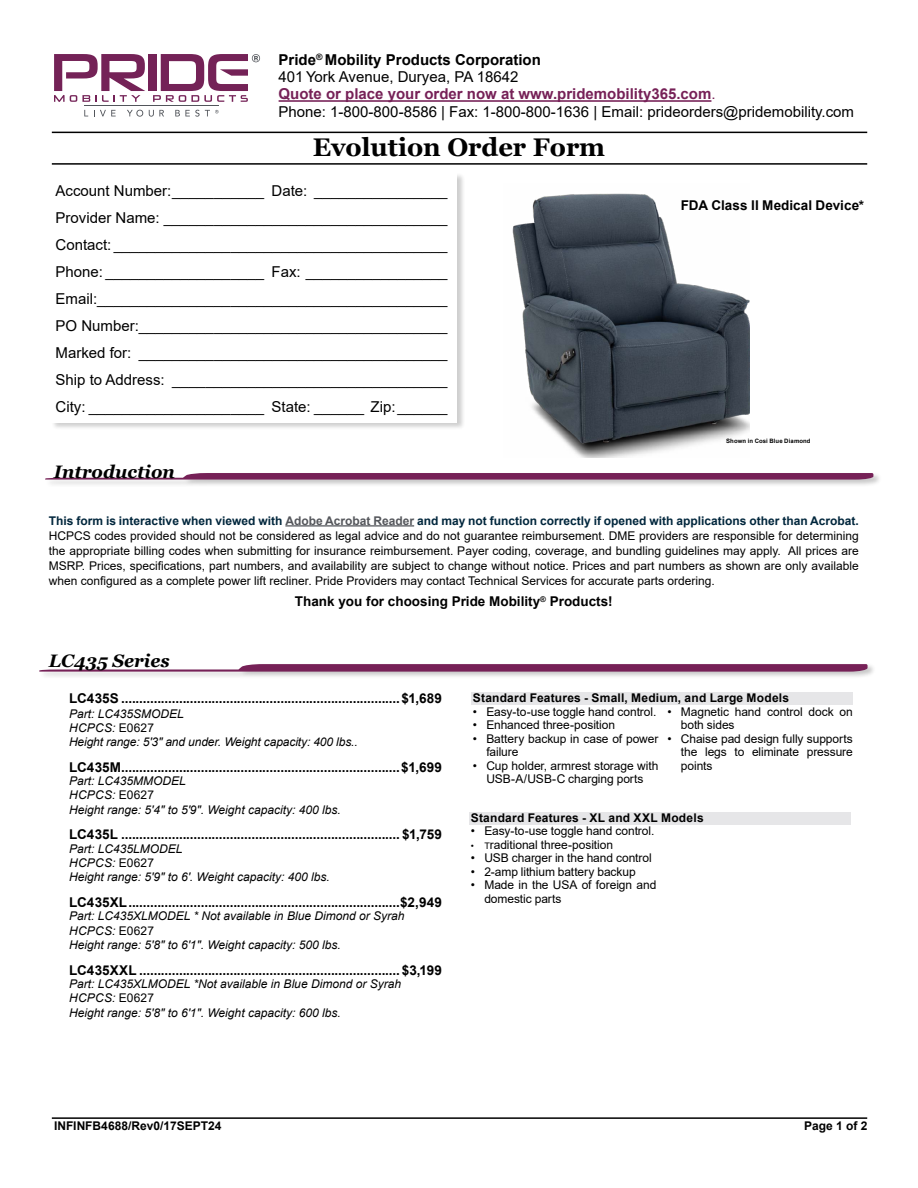
<style>
.page{position:relative;width:918px;height:1188px;background:#fff}
.page>*{position:absolute;margin:0;border:0;box-sizing:border-box;transform-origin:0 0}
.t1{font:700 25.5px "Georgia";color:#000}
.t2{font:italic 700 18px "Georgia";color:#000}
.t3{font:15px/27px "Arial";color:#000;text-align:justify}
.t4{font:700 13.5px "Arial";color:#000}
.t5{font:12px/13.5px "Arial";letter-spacing:-.005em;color:#000}
.t6{font:italic 12px/14.2px "Arial";color:#000}
.t7{font:700 12px "Arial";letter-spacing:.015em;color:#000}
.t8{font:700 6px "Arial";letter-spacing:.015em;color:#000}
.s1{font-weight:700}
.s2{font-weight:700;color:#762157}
.s3{color:#762157}
.s4{font-weight:700;color:#00263c}
.s5{font-weight:700;color:#54565b}
.s6{font-style:normal}
.s7{font-size:9px}
</style>
<div class="page">
<hr style="left:52px;top:1117px;width:815px;height:2px;background:#000">
<hr style="left:285px;top:525px;width:129px;height:2px;background:#54565b">
<div style="left:45px;top:472px;width:837px;height:15px;background:#000;opacity:.23"></div>
<svg style="left:45px;top:473px;width:828px;height:7px;background:#8c4672"></svg>
<hr style="left:52px;top:132px;width:815px;height:1px;background:#000">
<hr style="left:52px;top:163px;width:815px;height:2px;background:#000">
<div style="left:39px;top:663px;width:837px;height:16px;background:#000;opacity:.23"></div>
<svg style="left:39px;top:664px;width:829px;height:8px"></svg>
<div style="left:51px;top:172px;width:414px;height:259px;background:#000;opacity:.23"></div>
<div style="left:51px;top:173px;width:406px;height:250px;background:#fff"></div>
<div style="left:149px;top:54px;width:8px;height:37px;background:#742257"></div>
<svg style="left:84px;top:110px;width:4px;height:6px"></svg>
<svg style="left:94px;top:110px;width:22px;height:6px"></svg>
<svg style="left:127px;top:110px;width:16px;height:7px"></svg>
<svg style="left:149px;top:110px;width:15px;height:7px"></svg>
<svg style="left:175px;top:110px;width:44px;height:7px"></svg>
<hr style="left:84px;top:106px;width:135px;height:1px;background:#52555b">
<svg style="left:54px;top:54px;width:91px;height:48px"></svg>
<svg style="left:153px;top:54px;width:107px;height:48px"></svg>
<hr style="left:279px;top:100px;width:432px;height:2px;background:#762157">
<img style="left:512px;top:193px;width:237px;height:264px">
<div style="left:471px;top:692px;width:382px;height:13px;background:#e6e6e8"></div>
<div style="left:469px;top:812px;width:382px;height:13px;background:#e6e6e8"></div>
<p class="t3" style="left:279px;top:51px;width:577px;line-height:17.2px;text-align:left"><span class="s1">Pride</span><sup>®</sup> <span class="s1">Mobility Products Corporation<br></span>401 York Avenue, Duryea, PA 18642<br><span class="s2">Quote or place your order now at www.pridemobility365.com</span><span class="s3">.<br></span>Phone: 1-800-800-8586 | Fax: 1-800-800-1636 | Email: prideorders@pridemobility.com</p>
<h1 class="t1" style="left:313px;top:131px;width:294px">Evolution Order Form</h1>
<p class="t3" style="left:56px;top:177px;width:394px">Account Number:___________ Date: ________________ Provider Name: __________________________________ Contact: ________________________________________ Phone: ___________________ Fax: _________________ Email:__________________________________________ PO Number:_____________________________________ Marked for: _____________________________________ Ship to Address: _________________________________ City: _____________________ State: ______ Zip:______</p>
<h2 class="t2" style="left:54px;top:461px;width:122px">Introduction</h2>
<p class="t4" style="left:681px;top:195px;width:185px">FDA Class II Medical Device*</p>
<p class="t8" style="left:726px;top:437px;width:86px">Shown in Cosi Blue Diamond</p>
<p class="t5" style="left:49px;top:513px;width:811px;line-height:15px;text-align:justify"><span class="s4">This form is interactive when viewed with</span> <span class="s5">Adobe Acrobat Reader</span> <span class="s4">and may not function correctly if opened with applications other than Acrobat.<br></span>HCPCS codes provided should not be considered as legal advice and do not guarantee reimbursement. DME providers are responsible for determining the appropriate billing codes when submitting for insurance reimbursement. Payer coding, coverage, and bundling guidelines may apply. All prices are MSRP. Prices, specifications, part numbers, and availability are subject to change without notice. Prices and part numbers as shown are only available when configured as a complete power lift recliner. Pride Providers may contact Technical Services for accurate parts ordering.</p>
<p class="t4" style="left:295px;top:592px;width:319px">Thank you for choosing Pride Mobility<sup>®</sup> Products!</p>
<h2 class="t2" style="left:49px;top:649px;width:122px">LC435 Series</h2>
<p class="t4" style="left:69px;top:689px;width:374px">LC435S .............................................................................$1,689</p>
<p class="t6" style="left:69px;top:707px;width:290px">Part: LC435SMODEL<br>HCPCS: <span class="s6">E0627<br></span>Height range: 5′3″ and under. Weight capacity: 400 lbs..</p>
<p class="t4" style="left:69px;top:758px;width:374px">LC435M.............................................................................$1,699</p>
<p class="t6" style="left:69px;top:774px;width:273px">Part: LC435MMODEL<br>HCPCS: <span class="s6">E0627<br></span>Height range: 5′4″ to 5′9". Weight capacity: 400 lbs.</p>
<p class="t4" style="left:69px;top:825px;width:374px">LC435L ............................................................................. $1,759</p>
<p class="t6" style="left:69px;top:842px;width:262px">Part: LC435LMODEL<br>HCPCS: <span class="s6">E0627<br></span>Height range: 5′9″ to 6′. Weight capacity: 400 lbs.</p>
<p class="t4" style="left:69px;top:893px;width:374px">LC435XL...........................................................................$2,949</p>
<p class="t6" style="left:69px;top:909px;width:337px">Part: LC435XLMODEL * Not available in Blue Dimond or Syrah<br>HCPCS: <span class="s6">E0627<br></span>Height range: 5′8″ to 6′1". Weight capacity: 500 lbs.</p>
<p class="t4" style="left:69px;top:960px;width:374px">LC435XXL ........................................................................ $3,199</p>
<p class="t6" style="left:69px;top:977px;width:333px">Part: LC435XLMODEL *Not available in Blue Dimond or Syrah<br>HCPCS: <span class="s6">E0627<br></span>Height range: 5′8″ to 6′1". Weight capacity: 600 lbs.</p>
<p class="t7" style="left:473px;top:690px;width:318px">Standard Features - Small, Medium, and Large Models</p>
<p class="t5" style="left:473px;top:705px;width:185px">• Easy-to-use toggle hand control.</p>
<p class="t5" style="left:473px;top:718px;width:144px">• Enhanced three-position</p>
<p class="t5" style="left:486px;top:732px;width:174px;text-indent:-14px">• Battery backup in case of power failure</p>
<p class="t5" style="left:473px;top:759px;width:187px;text-align:center">• Cup holder, armrest storage with<br>USB-A/USB-C charging ports</p>
<p class="t5" style="left:681px;top:705px;width:174px;text-indent:-14px">• Magnetic hand control dock on both sides</p>
<p class="t5" style="left:681px;top:732px;width:174px;text-align:justify;text-indent:-14px">• Chaise pad design fully supports the legs to eliminate pressure points</p>
<p class="t7" style="left:471px;top:809px;width:234px">Standard Features - XL and XXL Models</p>
<p class="t5" style="left:471px;top:824px;width:185px">• Easy-to-use toggle hand control.</p>
<p class="t5" style="left:471px;top:838px;width:144px"><span class="s7">• T</span>raditional three-position</p>
<p class="t5" style="left:471px;top:851px;width:182px">• USB charger in the hand control</p>
<p class="t5" style="left:471px;top:865px;width:166px">• 2-amp lithium battery backup</p>
<p class="t5" style="left:484px;top:878px;width:174px;text-indent:-14px">• Made in the USA of foreign and domestic parts</p>
<p class="t7" style="left:54px;top:1118px;width:169px">INFINFB4688/Rev0/17SEPT24</p>
<p class="t7" style="left:804px;top:1118px;width:65px">Page 1 of 2</p>
</div>
